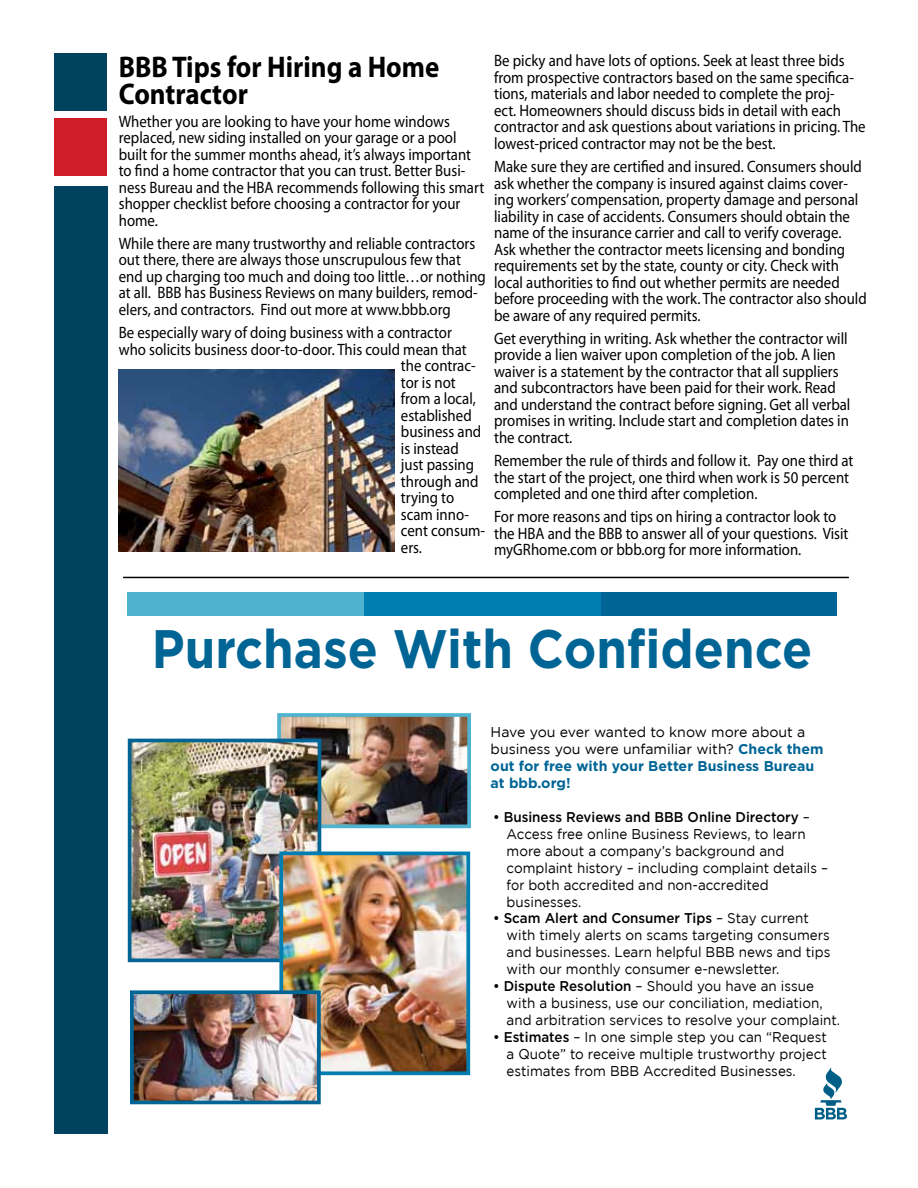
<style>
.page{position:relative;width:918px;height:1188px;background:#fff}
.page>*{position:absolute;margin:0;border:0;box-sizing:border-box;transform-origin:0 0}
.t1{font:700 54.15px "Gotham";color:#006595;scale:.91 1}
.t2{font:700 30px/27px "Myriad Pro";color:#000;scale:.9 1}
.t3{font:16.5px/16.5px "Myriad Pro";color:#000;scale:.9 1}
.t4{font:14.1px/17px "Gotham";color:#000;scale:.95 1}
.t5{font:14.1px/17px "Gotham";color:#000}
.t6{font:700 2.25px "Gotham";color:#005e87}
.s1{font-weight:700;color:#006595}
.s2{font-weight:500}
</style>
<div class="page">
<div style="left:54px;top:186px;width:53px;height:947px;background:#01425f"></div>
<div style="left:55px;top:53px;width:52px;height:58px;background:#01425f"></div>
<div style="left:55px;top:118px;width:52px;height:58px;background:#cf1e27"></div>
<img style="left:119px;top:369px;width:275px;height:183px">
<hr style="left:123px;top:577px;width:726px;height:1px;background:#000">
<div style="left:600px;top:592px;width:236px;height:24px;background:#006595"></div>
<div style="left:364px;top:592px;width:236px;height:24px;background:#007db1"></div>
<div style="left:128px;top:592px;width:236px;height:24px;background:#4fb3cf"></div>
<img style="left:282px;top:718px;width:184px;height:105px">
<div style="left:277px;top:713px;width:194px;height:115px;border:4px solid #4fb3cf"></div>
<img style="left:133px;top:744px;width:183px;height:213px">
<div style="left:128px;top:739px;width:193px;height:223px;border:4px solid #006595"></div>
<img style="left:284px;top:857px;width:181px;height:213px">
<div style="left:279px;top:852px;width:191px;height:223px;border:4px solid #007db1"></div>
<img style="left:135px;top:995px;width:181px;height:104px">
<div style="left:130px;top:990px;width:191px;height:114px;border:4px solid #006595"></div>
<svg style="left:815px;top:1068px;width:32px;height:51px"></svg>
<h2 class="t2" style="left:119px;top:52px;width:358px">BBB Tips for Hiring a Home<br>Contractor</h2>
<p class="t3" style="left:119px;top:113px;width:408px">Whether you are looking to have your home windows replaced, new siding installed on your garage or a pool built for the summer months ahead, it’s always important to find a home contractor that you can trust. Better Busi&shy;ness Bureau and the HBA recommends following this smart shopper checklist before choosing a contractor for your home.</p>
<p class="t3" style="left:119px;top:235px;width:409px">While there are many trustworthy and reliable contractors out there, there are always those unscrupulous few that end up charging too much and doing too little…or nothing at all. BBB has Business Reviews on many builders, remod&shy;elers, and contractors. Find out more at www.bbb.org</p>
<p class="t3" style="left:119px;top:324px;width:372px">Be especially wary of doing business with a contractor</p>
<p class="t3" style="left:119px;top:341px;width:388px">who solicits business door-to-door. This could mean that</p>
<p class="t3" style="left:401px;top:357px;width:85px">the contrac-</p>
<p class="t3" style="left:401px;top:374px;width:62px">tor is not</p>
<p class="t3" style="left:401px;top:390px;width:85px">from a local,</p>
<p class="t3" style="left:401px;top:407px;width:80px">established</p>
<p class="t3" style="left:401px;top:423px;width:91px">business and</p>
<p class="t3" style="left:401px;top:440px;width:66px">is instead</p>
<p class="t3" style="left:401px;top:456px;width:83px">just passing</p>
<p class="t3" style="left:401px;top:473px;width:88px">through and</p>
<p class="t3" style="left:401px;top:489px;width:61px">trying to</p>
<p class="t3" style="left:401px;top:506px;width:77px">scam inno-</p>
<p class="t3" style="left:401px;top:522px;width:95px">cent consum-</p>
<p class="t3" style="left:401px;top:539px;width:25px">ers.</p>
<p class="t3" style="left:494px;top:52px;width:414px">Be picky and have lots of options. Seek at least three bids from prospective contractors based on the same specifica&shy;tions, materials and labor needed to complete the proj-<br>ect. Homeowners should discuss bids in detail with each contractor and ask questions about variations in pricing. The lowest-priced contractor may not be the best.</p>
<p class="t3" style="left:494px;top:158px;width:416px">Make sure they are certified and insured. Consumers should ask whether the company is insured against claims cover&shy;ing workers’ compensation, property damage and personal liability in case of accidents. Consumers should obtain the name of the insurance carrier and call to verify coverage.<br>Ask whether the contractor meets licensing and bonding requirements set by the state, county or city. Check with local authorities to find out whether permits are needed before proceeding with the work. The contractor also should be aware of any required permits.</p>
<p class="t3" style="left:494px;top:330px;width:398px">Get everything in writing. Ask whether the contractor will provide a lien waiver upon completion of the job. A lien waiver is a statement by the contractor that all suppliers and subcontractors have been paid for their work. Read and understand the contract before signing. Get all verbal promises in writing. Include start and completion dates in the contract.</p>
<p class="t3" style="left:494px;top:452px;width:401px">Remember the rule of thirds and follow it. Pay one third at the start of the project, one third when work is 50 percent completed and one third after completion.</p>
<p class="t3" style="left:494px;top:508px;width:395px">For more reasons and tips on hiring a contractor look to the HBA and the BBB to answer all of your questions. Visit myGRhome.com or bbb.org for more information.</p>
<h1 class="t1" style="left:152px;top:613px;width:727px">Purchase With Confidence</h1>
<p class="t5" style="left:491px;top:723px;width:334px">Have you ever wanted to know more about a business you were unfamiliar with? <span class="s1">Check them out for free with your Better Business Bureau at bbb.org!</span></p>
<p class="t4" style="left:507px;top:808px;width:340px;text-indent:-14px"><span class="s2">• Business Reviews and BBB Online Directory</span> – Access free online Business Reviews, to learn more about a company’s background and complaint history – including complaint details – for both accredited and non-accredited businesses.</p>
<p class="t4" style="left:507px;top:910px;width:342px;text-indent:-14px"><span class="s2">• Scam Alert and Consumer Tips</span> – Stay current with timely alerts on scams targeting consumers and businesses. Learn helpful BBB news and tips with our monthly consumer e-newsletter.</p>
<p class="t4" style="left:507px;top:978px;width:353px;text-indent:-14px"><span class="s2">• Dispute Resolution</span> – Should you have an issue with a business, use our conciliation, mediation, and arbitration services to resolve your complaint.</p>
<p class="t4" style="left:507px;top:1029px;width:339px;text-align:justify;text-indent:-14px"><span class="s2">• Estimates</span> – In one simple step you can “Request a Quote” to receive multiple trustworthy project estimates from BBB Accredited Businesses.</p>
<p class="t6" style="left:847px;top:1117px;width:2px">®</p>
</div>
